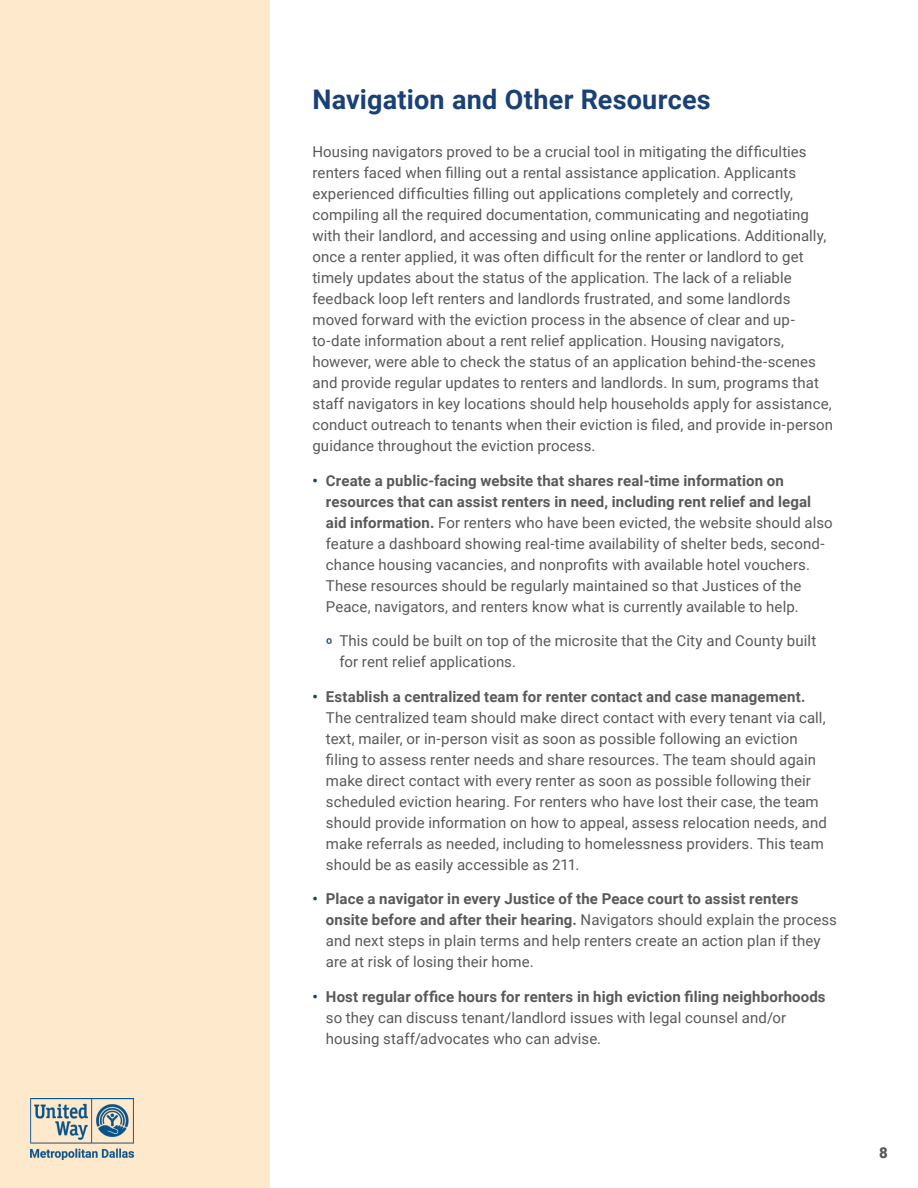
<style>
.page{position:relative;width:918px;height:1188px;background:#fff}
.page>*{position:absolute;margin:0;border:0;box-sizing:border-box;transform-origin:0 0}
.t1{font:700 27px "Roboto";letter-spacing:.01em;color:#1a4175}
.t2{font:15px/21px "Roboto";letter-spacing:.005em;color:#58595b}
.t3{font:900 15px "Roboto";color:#58595b}
.s1{font-weight:700;color:#1a4175}
.s2{font-weight:700}
.s3{font-weight:900;color:#1a4175}
</style>
<div class="page">
<div style="left:0;top:0;width:270px;height:1188px;background:#ffe9cd"></div>
<img style="left:30px;top:1098px;width:104px;height:61px">
<h1 class="t1" style="left:312px;top:81px;width:400px">Navigation and Other Resources</h1>
<p class="t2" style="left:312px;top:141px;width:522px">Housing navigators proved to be a crucial tool in mitigating the difficulties renters faced when filling out a rental assistance application. Applicants experienced difficulties filling out applications completely and correctly, compiling all the required documentation, communicating and negotiating with their landlord, and accessing and using online applications. Additionally, once a renter applied, it was often difficult for the renter or landlord to get timely updates about the status of the application. The lack of a reliable feedback loop left renters and landlords frustrated, and some landlords moved forward with the eviction process in the absence of clear and up&shy;to-date information about a rent relief application. Housing navigators, however, were able to check the status of an application behind-the-scenes and provide regular updates to renters and landlords. In sum, programs that staff navigators in key locations should help households apply for assistance, conduct outreach to tenants when their eviction is filed, and provide in-person guidance throughout the eviction process.</p>
<p class="t2" style="left:326px;top:469px;width:508px;text-indent:-14px"><span class="s1">•</span> <span class="s2">Create a public-facing website that shares real-time information on resources that can assist renters in need, including rent relief and legal aid information.</span> For renters who have been evicted, the website should also feature a dashboard showing real-time availability of shelter beds, second&shy;chance housing vacancies, and nonprofits with available hotel vouchers.<br>These resources should be regularly maintained so that Justices of the Peace, navigators, and renters know what is currently available to help.</p>
<p class="t2" style="left:339px;top:630px;width:478px;text-indent:-14px"><span class="s3">º</span> This could be built on top of the microsite that the City and County built for rent relief applications.</p>
<p class="t2" style="left:326px;top:685px;width:502px;text-indent:-14px"><span class="s1">•</span> <span class="s2">Establish a centralized team for renter contact and case management.<br></span>The centralized team should make direct contact with every tenant via call, text, mailer, or in-person visit as soon as possible following an eviction filing to assess renter needs and share resources. The team should again make direct contact with every renter as soon as possible following their scheduled eviction hearing. For renters who have lost their case, the team should provide information on how to appeal, assess relocation needs, and make referrals as needed, including to homelessness providers. This team should be as easily accessible as 211.</p>
<p class="t2" style="left:326px;top:888px;width:513px;text-indent:-14px"><span class="s1">•</span> <span class="s2">Place a navigator in every Justice of the Peace court to assist renters onsite before and after their hearing.</span> Navigators should explain the process and next steps in plain terms and help renters create an action plan if they are at risk of losing their home.</p>
<p class="t2" style="left:326px;top:985px;width:501px;text-indent:-14px"><span class="s1">•</span> <span class="s2">Host regular office hours for renters in high eviction filing neighborhoods </span>so they can discuss tenant/landlord issues with legal counsel and/or housing staff/advocates who can advise.</p>
<p class="t3" style="left:879px;top:1142px;width:10px">8</p>
</div>
